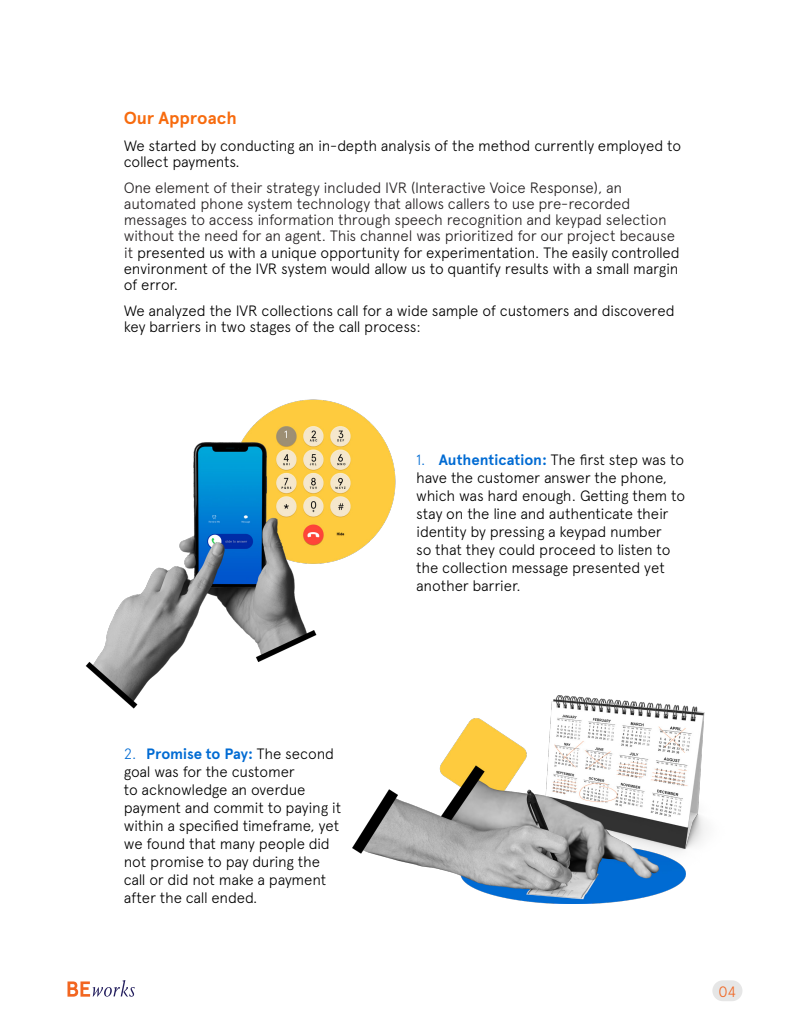
<style>
.page{position:relative;width:810px;height:1035px;background:#fff}
.page>*{position:absolute;margin:0;border:0;box-sizing:border-box;transform-origin:0 0}
.Title_1{font:700 17.5px "Apercu Pro";color:#f76b0e}
.t1{font:300 15px/18px "Apercu Pro";letter-spacing:-.015em;color:#000}
.t2{font:300 15px/16.2px "Apercu Pro";letter-spacing:-.015em;color:#231f20}
.t3{font:300 15px "Apercu Pro";color:#f06724}
.s1{color:#000}
.s2{color:#006bd3}
.s3{font-weight:700;color:#006bd3}
</style>
<div class="page">
<img style="left:85px;top:399px;width:311px;height:310px">
<img style="left:352px;top:696px;width:353px;height:208px">
<div style="left:712px;top:980px;width:30px;height:21px;background:#e6e6e6;border-radius:10px"></div>
<svg style="left:68px;top:980px;width:67px;height:17px"></svg>
<p class="Title_1" style="left:124px;top:105px;width:115px">Our Approach</p>
<p class="t1" style="left:124px;top:136px;width:559px;line-height:16.1px">We started by conducting an in-depth analysis of the method currently employed to collect payments.</p>
<p class="t2" style="left:124px;top:178px;width:558px">One element of their strategy included IVR (Interactive Voice Response), an automated phone system technology that allows callers to use pre-recorded messages to access information through speech recognition and keypad selection without the need for an agent. This channel was prioritized for our project because it <span class="s1">presented us with a unique opportunity for experimentation. The easily controlled environment of the IVR system would allow us to quantify results with a small margin of error.</span></p>
<p class="t1" style="left:124px;top:301px;width:552px;line-height:16.2px">We analyzed the IVR collections call for a wide sample of customers and discovered key barriers in two stages of the call process:</p>
<p class="t1" style="left:416px;top:450px;width:270px"><span class="s2">1.</span> <span class="s3">Authentication:</span> The first step was to have the customer answer the phone, which was hard enough. Getting them to stay on the line and authenticate their identity by pressing a keypad number<br>so that they could proceed to listen to the collection message presented yet another barrier.</p>
<p class="t1" style="left:124px;top:744px;width:219px"><span class="s2">2.</span> <span class="s3">Promise to Pay:</span> The second goal was for the customer<br>to acknowledge an overdue payment and commit to paying it within a specified timeframe, yet we found that many people did not promise to pay during the call or did not make a payment after the call ended.</p>
<p class="t3" style="left:719px;top:980px;width:19px">04</p>
</div>
